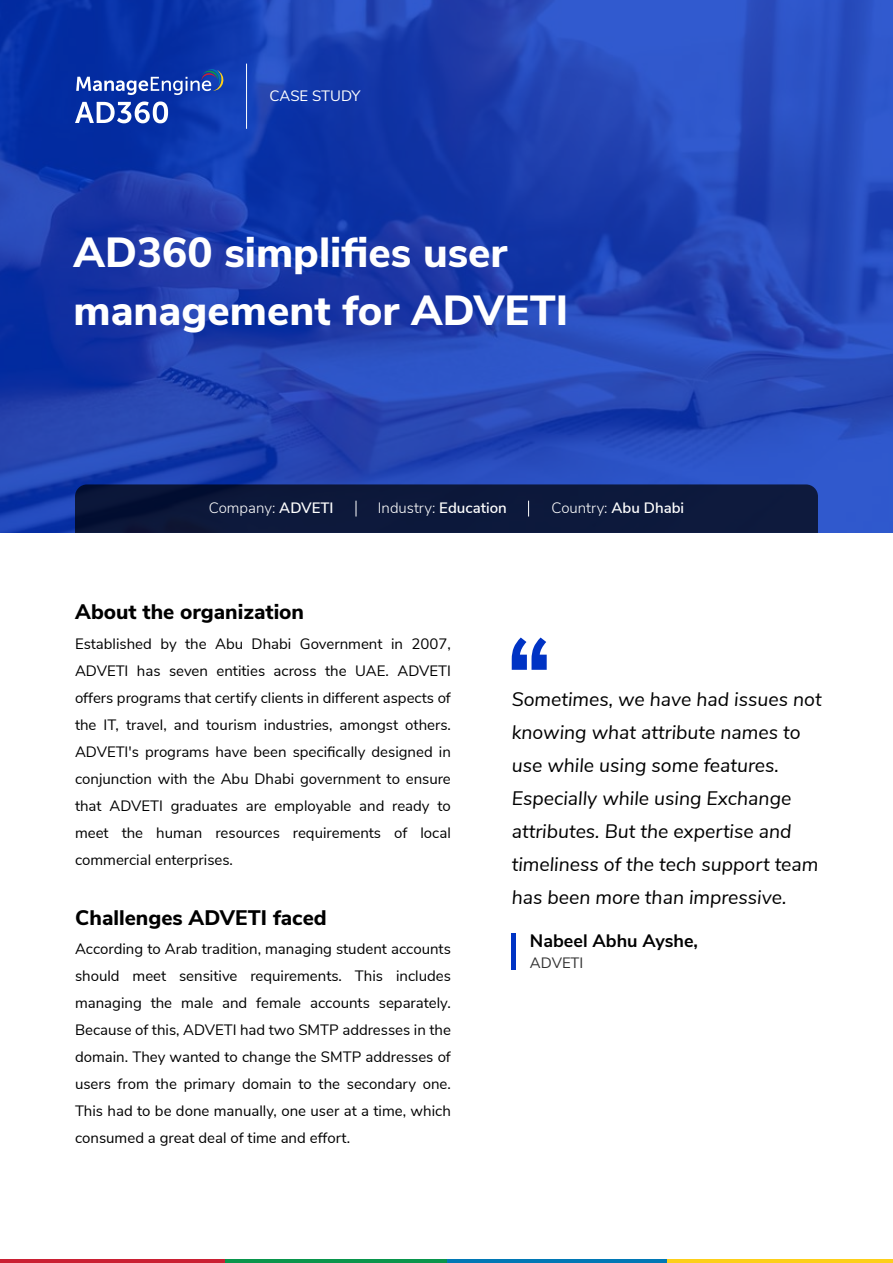
<style>
.page{position:relative;width:893px;height:1263px;background:#fff}
.page>*{position:absolute;margin:0;border:0;box-sizing:border-box;transform-origin:0 0}
.t1{font:800 42px/58.2px "Nunito Sans";color:#fff}
.t2{font:800 21px "Nunito Sans";color:#000}
.t3{font:italic 19.5px/33px "Nunito Sans";color:#000}
.t4{font:700 18px "Nunito Sans";color:#000}
.t5{font:15px/27px "Nunito Sans";color:#000;text-align:justify}
.t6{font:300 15px "Nunito Sans";color:#fff}
.t7{font:15px "Nunito Sans";letter-spacing:-.005em;color:#fff}
.t8{font:15px "Nunito Sans";color:#333}
.s1{font-weight:600}
</style>
<div class="page">
<img style="left:0;top:0;width:893px;height:533px">
<hr style="left:246px;top:64px;width:1px;height:65px;background:#fff">
<svg style="left:512px;top:637px;width:35px;height:33px"></svg>
<hr style="left:512px;top:933px;width:4px;height:36px;background:#0033c4">
<hr style="left:0;top:1259px;width:225px;height:4px;background:#ca2033">
<hr style="left:225px;top:1259px;width:226px;height:4px;background:#0a954c">
<hr style="left:447px;top:1259px;width:226px;height:4px;background:#0178b5">
<hr style="left:667px;top:1259px;width:226px;height:4px;background:#fdcf1a">
<svg style="left:75px;top:484px;width:743px;height:49px"></svg>
<svg style="left:75px;top:101px;width:93px;height:22px"></svg>
<svg style="left:76px;top:66px;width:152px;height:29px"></svg>
<p class="t7" style="left:270px;top:85px;width:92px">CASE STUDY</p>
<h1 class="t1" style="left:74px;top:221px;width:496px">AD360 simplifies user management for ADVETI</h1>
<p class="t6" style="left:209px;top:497px;width:126px">Company: <span class="s1">ADVETI</span></p>
<p class="t6" style="left:378px;top:497px;width:130px">Industry: <span class="s1">Education</span></p>
<p class="t6" style="left:551px;top:497px;width:134px">Country: <span class="s1">Abu Dhabi</span></p>
<h2 class="t2" style="left:75px;top:596px;width:230px">About the organization</h2>
<p class="t5" style="left:75px;top:629px;width:377px">Established by the Abu Dhabi Government in 2007, ADVETI has seven entities across the UAE. ADVETI offers programs that certify clients in different aspects of the IT, travel, and tourism industries, amongst others.<br>ADVETI's programs have been specifically designed in conjunction with the Abu Dhabi government to ensure that ADVETI graduates are employable and ready to meet the human resources requirements of local commercial enterprises.</p>
<h2 class="t2" style="left:75px;top:902px;width:253px">Challenges ADVETI faced</h2>
<p class="t5" style="left:75px;top:935px;width:377px">According to Arab tradition, managing student accounts should meet sensitive requirements. This includes managing the male and female accounts separately.<br>Because of this, ADVETI had two SMTP addresses in the domain. They wanted to change the SMTP addresses of users from the primary domain to the secondary one.<br>This had to be done manually, one user at a time, which consumed a great deal of time and effort.</p>
<h3 class="t3" style="left:512px;top:682px;width:311px">Sometimes, we have had issues not knowing what attribute names to use while using some features.<br>Especially while using Exchange attributes. But the expertise and timeliness of the tech support team has been more than impressive.</h3>
<p class="t4" style="left:530px;top:928px;width:170px">Nabeel Abhu Ayshe,</p>
<p class="t8" style="left:530px;top:952px;width:55px">ADVETI</p>
</div>
